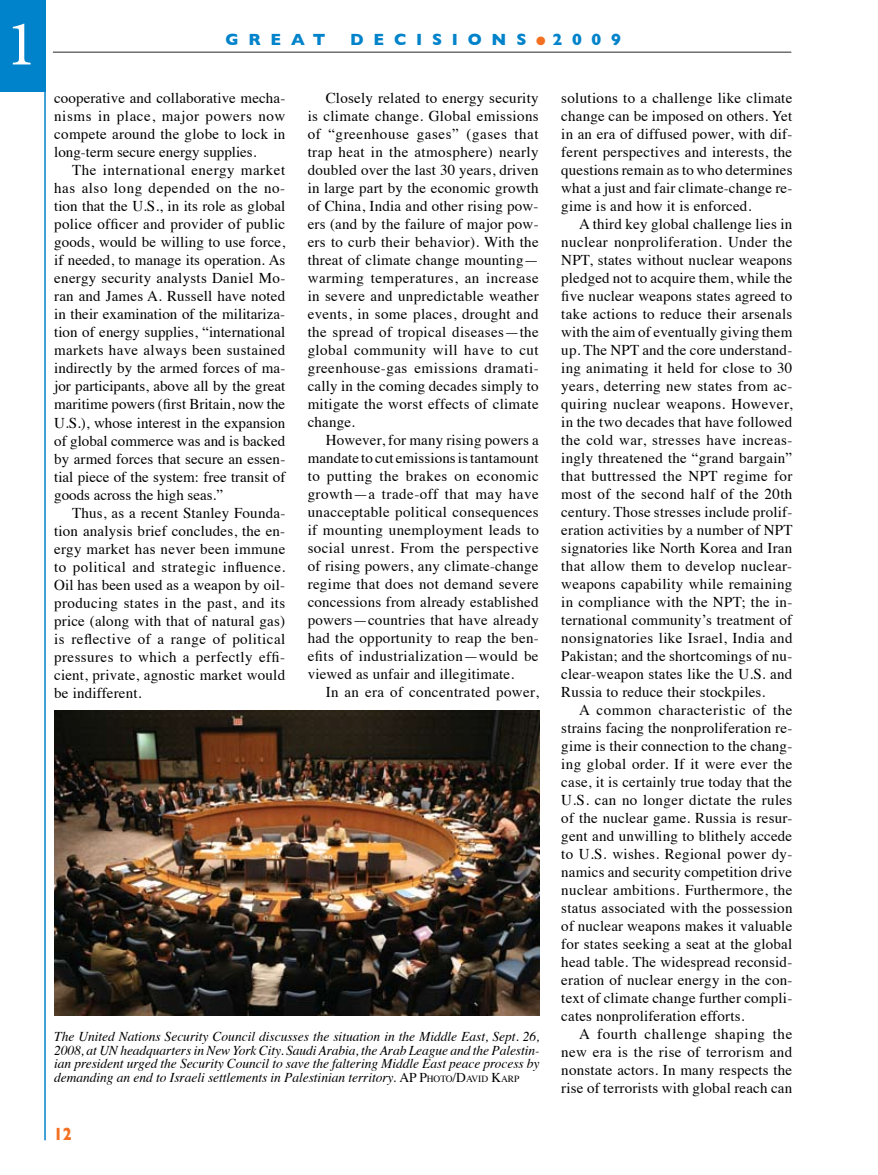
<style>
.page{position:relative;width:878px;height:1175px;background:#fff}
.page>*{position:absolute;margin:0;border:0;box-sizing:border-box;transform-origin:0 0}
.t1{font:64.5px "Minion Pro";color:#fff}
.t2{font:700 18px "Gill Sans";color:#f37021;scale:.83 1}
.t3{font:700 16.5px "Gill Sans";letter-spacing:.595em;color:#0083ca}
.t4{font:15px/18px "Times";letter-spacing:.01em;color:#000;text-align:justify}
.t5{font:italic 13.5px/13.5px "Times";letter-spacing:-.005em;color:#000;text-align:justify}
.s1{font-style:normal}
.s2{font-style:normal;font-size:9.45px}
</style>
<div class="page">
<hr style="left:53px;top:51px;width:738px;height:2px;background:#6d6f71">
<div style="left:0;top:0;width:44px;height:91px;background:#0083ca"></div>
<hr style="left:44px;top:0;width:2px;height:1140px;background:#0083ca">
<img style="left:54px;top:710px;width:485px;height:306px">
<h1 class="t1" style="left:6px;top:1px;width:32px">1</h1>
<p class="t3" style="left:225px;top:30px;width:97px">GREAT</p>
<p class="t3" style="left:350px;top:30px;width:176px">DECIS IONS</p>
<p class="t3" style="left:552px;top:30px;width:70px">2009</p>
<p class="t4" style="left:54px;top:88px;width:233px">cooperative and collaborative mecha&shy;nisms in place, major powers now compete around the globe to lock in long-term secure energy supplies.</p>
<p class="t4" style="left:54px;top:160px;width:233px;text-indent:18px">The international energy market has also long depended on the no&shy;tion that the U.S., in its role as global police officer and provider of public goods, would be willing to use force, if needed, to manage its operation. As energy security analysts Daniel Mo&shy;ran and James A. Russell have noted in their examination of the militariza&shy;tion of energy supplies, “international markets have always been sustained indirectly by the armed forces of ma&shy;jor participants, above all by the great maritime powers (first Britain, now the U.S.), whose interest in the expansion of global commerce was and is backed by armed forces that secure an essen&shy;tial piece of the system: free transit of goods across the high seas.”</p>
<p class="t4" style="left:54px;top:502px;width:233px;text-indent:18px">Thus, as a recent Stanley Founda&shy;tion analysis brief concludes, the en&shy;ergy market has never been immune to political and strategic influence.<br>Oil has been used as a weapon by oil&shy;producing states in the past, and its price (along with that of natural gas) is reflective of a range of political pressures to which a perfectly effi&shy;cient, private, agnostic market would be indifferent.</p>
<p class="t4" style="left:308px;top:87px;width:233px;text-indent:18px">Closely related to energy security is climate change. Global emissions of “greenhouse gases” (gases that trap heat in the atmosphere) nearly doubled over the last 30 years, driven in large part by the economic growth of China, India and other rising pow&shy;ers (and by the failure of major pow&shy;ers to curb their behavior). With the threat of climate change mounting— warming temperatures, an increase in severe and unpredictable weather events, in some places, drought and the spread of tropical diseases—the global community will have to cut greenhouse-gas emissions dramati&shy;cally in the coming decades simply to mitigate the worst effects of climate change.</p>
<p class="t4" style="left:308px;top:429px;width:233px;text-indent:18px">However, for many rising powers a mandate to cut emissions is tantamount to putting the brakes on economic growth—a trade-off that may have unacceptable political consequences if mounting unemployment leads to social unrest. From the perspective of rising powers, any climate-change regime that does not demand severe concessions from already established powers—countries that have already had the opportunity to reap the ben&shy;efits of industrialization—would be viewed as unfair and illegitimate.</p>
<p class="t4" style="left:326px;top:681px;width:215px">In an era of concentrated power,</p>
<p class="t5" style="left:54px;top:1029px;width:487px">The United Nations Security Council discusses the situation in the Middle East, Sept. 26, 2008, at UN headquarters in New York City. Saudi Arabia, the Arab League and the Palestin&shy;ian president urged the Security Council to save the faltering Middle East peace process by demanding an end to Israeli settlements in Palestinian territory. <span class="s1">AP P</span><span class="s2">HOTO</span><span class="s1">/D</span><span class="s2">AVID</span> <span class="s1">K</span><span class="s2">ARP</span></p>
<p class="t2" style="left:54px;top:1123px;width:23px">12</p>
<p class="t4" style="left:561px;top:87px;width:233px">solutions to a challenge like climate change can be imposed on others. Yet in an era of diffused power, with dif&shy;ferent perspectives and interests, the questions remain as to who determines what a just and fair climate-change re&shy;gime is and how it is enforced.</p>
<p class="t4" style="left:561px;top:213px;width:233px;text-indent:18px">A third key global challenge lies in nuclear nonproliferation. Under the NPT, states without nuclear weapons pledged not to acquire them, while the five nuclear weapons states agreed to take actions to reduce their arsenals with the aim of eventually giving them up. The NPT and the core understand&shy;ing animating it held for close to 30 years, deterring new states from ac&shy;quiring nuclear weapons. However, in the two decades that have followed the cold war, stresses have increas&shy;ingly threatened the “grand bargain” that buttressed the NPT regime for most of the second half of the 20th century. Those stresses include prolif&shy;eration activities by a number of NPT signatories like North Korea and Iran that allow them to develop nuclear&shy;weapons capability while remaining in compliance with the NPT; the in&shy;ternational community’s treatment of nonsignatories like Israel, India and Pakistan; and the shortcomings of nu&shy;clear-weapon states like the U.S. and Russia to reduce their stockpiles.</p>
<p class="t4" style="left:561px;top:699px;width:233px;text-indent:18px">A common characteristic of the strains facing the nonproliferation re&shy;gime is their connection to the chang&shy;ing global order. If it were ever the case, it is certainly true today that the U.S. can no longer dictate the rules of the nuclear game. Russia is resur&shy;gent and unwilling to blithely accede to U.S. wishes. Regional power dy&shy;namics and security competition drive nuclear ambitions. Furthermore, the status associated with the possession of nuclear weapons makes it valuable for states seeking a seat at the global head table. The widespread reconsid&shy;eration of nuclear energy in the con&shy;text of climate change further compli&shy;cates nonproliferation efforts.</p>
<p class="t4" style="left:561px;top:1023px;width:232px;text-indent:18px">A fourth challenge shaping the new era is the rise of terrorism and nonstate actors. In many respects the rise of terrorists with global reach can</p>
</div>
